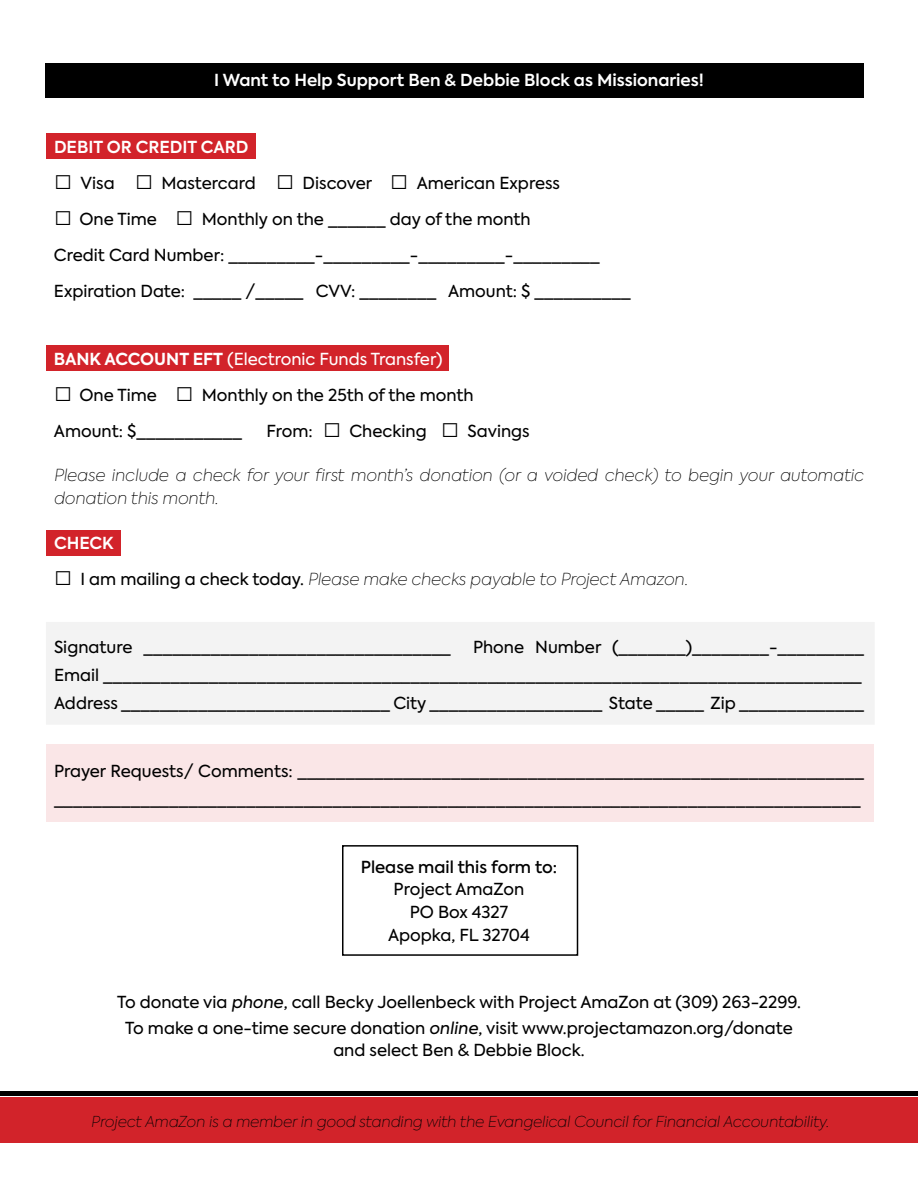
<style>
.page{position:relative;width:918px;height:1188px;background:#fff}
.page>*{position:absolute;margin:0;border:0;box-sizing:border-box;transform-origin:0 0}
.t1{font:16.5px/36px "Axiforma";color:#000}
.t2{font:italic 100 16.5px/22.5px "Axiforma";color:#000}
.t3{font:600 16.5px "Axiforma";color:#fff}
.t4{font:16.5px "Axiforma";color:#fff}
.t5{font:500 16.5px "Axiforma";color:#000}
.t6{font:italic 100 15px "Axiforma";color:#000}
.s1{font-weight:400;color:#000}
.s2{font-family:"Arial";font-size:30px}
.s3{font-weight:700}
.s4{font-family:"Arial";font-weight:400;font-style:normal;font-size:30px}
.s5{font-weight:400;font-style:normal}
.s6{font-style:italic}
</style>
<div class="page">
<div style="left:46px;top:530px;width:75px;height:26px;background:#d2232a"></div>
<div style="left:47px;top:744px;width:827px;height:78px;background:#fae6e7"></div>
<div style="left:47px;top:623px;width:827px;height:101px;background:#f3f3f3"></div>
<div style="left:46px;top:63px;width:818px;height:35px;background:#000"></div>
<div style="left:46px;top:345px;width:402px;height:26px;background:#d2232a"></div>
<div style="left:46px;top:134px;width:210px;height:25px;background:#d2232a"></div>
<hr style="left:0;top:1091px;width:918px;height:4px;background:#000">
<div style="left:0;top:1098px;width:918px;height:45px;background:#d2232a"></div>
<div style="left:342px;top:845px;width:236px;height:111px;border:2px solid #000"></div>
<p class="t3" style="left:214px;top:68px;width:491px">I Want to Help Support Ben &amp; Debbie Block as Missionaries!</p>
<p class="t3" style="left:54px;top:136px;width:206px">DEBIT OR CREDIT CARD <span class="s1">☐</span></p>
<p class="t1" style="left:54px;top:165px;width:508px"><span class="s2">□</span> Visa <span class="s2">□</span> Mastercard <span class="s2">□</span> Discover ☐ <span class="s2">□</span> American Express</p>
<p class="t1" style="left:54px;top:201px;width:578px"><span class="s2">□</span> One Time ☐ <span class="s2">□</span> Monthly on the ______ day of the month<br>Credit Card Number: _________-_________-_________-_________<br>Expiration Date: _____ /_____ CVV: ________ Amount: $ __________</p>
<p class="t4" style="left:54px;top:348px;width:390px"><span class="s3">BANK ACCOUNT EFT</span> (Electronic Funds Transfer)</p>
<p class="t1" style="left:54px;top:377px;width:421px"><span class="s2">□</span> One Time ☐ <span class="s2">□</span> Monthly on the 25th of the month<br>Amount: $___________</p>
<p class="t1" style="left:267px;top:413px;width:265px">From: ☐ <span class="s2">□</span> Checking ☐ <span class="s2">□</span> Savings</p>
<p class="t2" style="left:54px;top:464px;width:811px">Please include a check for your first month’s donation (or a voided check) to begin your automatic donation this month.</p>
<p class="t3" style="left:54px;top:532px;width:61px">CHECK</p>
<p class="t2" style="left:54px;top:568px;width:636px"><span class="s4">□</span> <span class="s5">I am mailing a check today.</span> Please make checks payable to Project Amazon.</p>
<p class="t1" style="left:54px;top:633px;width:812px;line-height:28.5px;text-indent:419px">Phone Number (_______)________-_________<br>Email _______________________________________________________________________________<br>Address ____________________________ City __________________ State _____ Zip _____________</p>
<p class="t1" style="left:54px;top:629px;width:398px">Signature ________________________________</p>
<p class="t1" style="left:54px;top:757px;width:812px;line-height:28.5px">Prayer Requests/ Comments: ___________________________________________________________ ____________________________________________________________________________________</p>
<p class="t5" style="left:361px;top:856px;width:198px">Please mail this form to:</p>
<p class="t1" style="left:388px;top:879px;width:143px;line-height:22.5px;text-align:center">Project AmaZon<br>PO Box 4327<br>Apopka, FL 32704</p>
<p class="t1" style="left:117px;top:990px;width:685px;line-height:25.5px;text-align:center">To donate via <span class="s6">phone</span>, call Becky Joellenbeck with Project AmaZon at (309) 263-2299.<br>To make a one-time secure donation <span class="s6">online</span>, visit www.projectamazon.org/donate</p>
<p class="t1" style="left:333px;top:1032px;width:253px">and select Ben &amp; Debbie Block.</p>
<p class="t6" style="left:91px;top:1112px;width:740px">Project AmaZon is a member in good standing with the Evangelical Council for Financial Accountability.</p>
</div>
